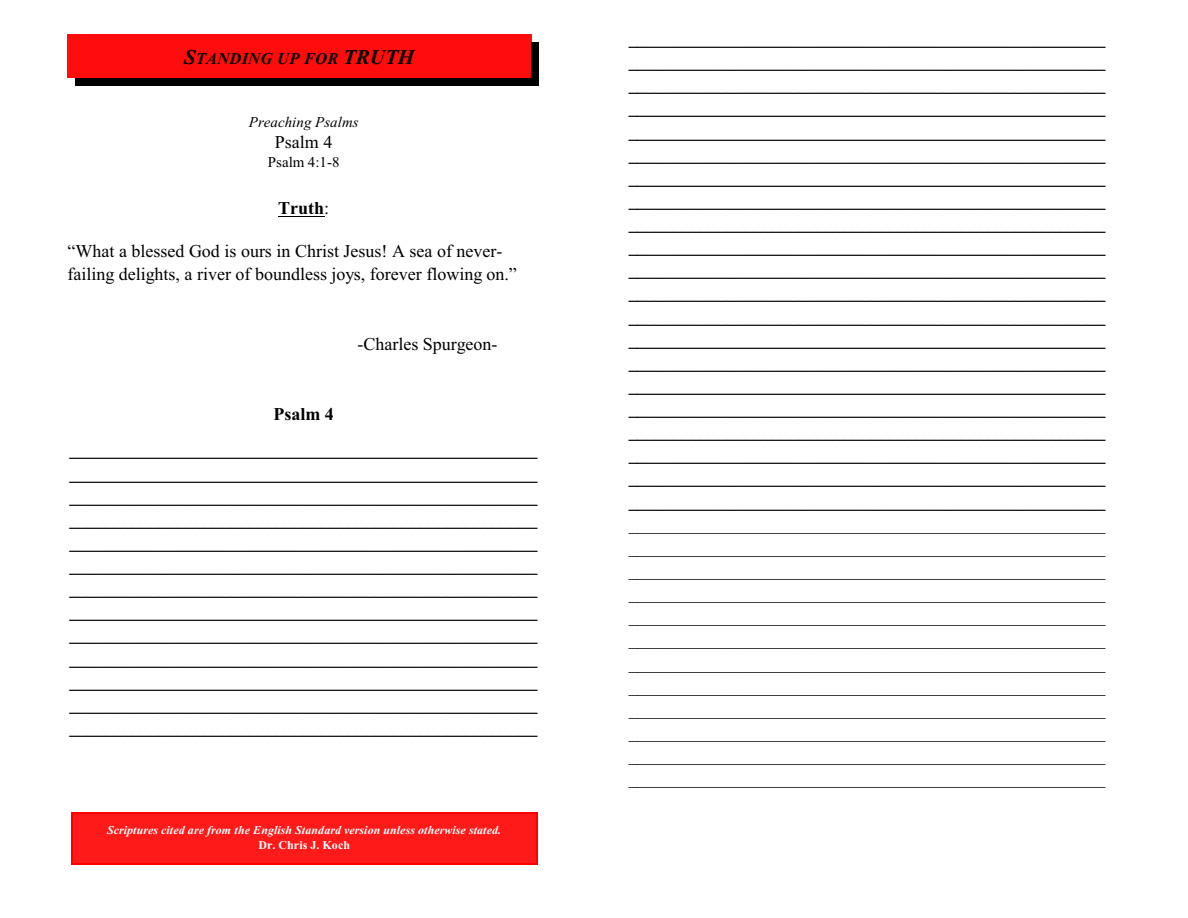
<style>
.page{position:relative;width:1188px;height:918px;background:#fff}
.page>*{position:absolute;margin:0;border:0;box-sizing:border-box;transform-origin:0 0}
.t1{font:700 18px/23.1px "Times New Roman";color:#000;text-align:justify}
.t2{font:18px/23.1px "Times New Roman";color:#000}
.t3{font:italic 700 16.5px "Times New Roman";letter-spacing:.015em;color:#000}
.t4{font:italic 15px "Times New Roman";color:#000}
.t5{font:15px "Times New Roman";color:#000}
.t6{font:italic 700 12px "Times New Roman";letter-spacing:.005em;color:#fff}
.t7{font:700 12px "Times New Roman";letter-spacing:.005em;color:#fff}
.s1{font-size:21px}
.s2{font-weight:400}
</style>
<div class="page">
<hr style="left:278px;top:216px;width:46px;height:1px;background:#000">
<div style="left:71px;top:812px;width:466px;height:53px;background:#ff1a1a"></div>
<hr style="left:71px;top:812px;width:2px;height:52px;background:#f00">
<hr style="left:536px;top:812px;width:1px;height:52px;background:#f00">
<hr style="left:71px;top:812px;width:466px;height:1px;background:#f00">
<hr style="left:71px;top:863px;width:466px;height:2px;background:#f00">
<div style="left:67px;top:35px;width:464px;height:43px;background:#ff0c0c"></div>
<div style="left:531px;top:43px;width:8px;height:43px;background:#000"></div>
<div style="left:75px;top:78px;width:464px;height:8px;background:#000"></div>
<p class="t3" style="left:184px;top:53px;width:232px"><span class="s1">S</span>TANDING UP FOR <span class="s1">TRUTH</span></p>
<p class="t4" style="left:249px;top:117px;width:111px">Preaching Psalms</p>
<p class="t2" style="left:275px;top:132px;width:59px">Psalm 4</p>
<p class="t5" style="left:268px;top:156px;width:73px">Psalm 4:1-8</p>
<p class="t1" style="left:278px;top:198px;width:53px">Truth<span class="s2">:</span></p>
<p class="t2" style="left:68px;top:241px;width:451px">“What a blessed God is ours in Christ Jesus! A sea of never&shy;failing delights, a river of boundless joys, forever flowing on.”</p>
<p class="t2" style="left:357px;top:334px;width:142px">-Charles Spurgeon-</p>
<p class="t1" style="left:70px;top:399px;width:470px;line-height:35.1px;text-align:center">Psalm 4 ____________________________________________________</p>
<p class="t1" style="left:70px;top:463px;width:470px">____________________________________________________ ____________________________________________________ ____________________________________________________ ____________________________________________________ ____________________________________________________ ____________________________________________________ ____________________________________________________ ____________________________________________________ ____________________________________________________ ____________________________________________________ ____________________________________________________ ____________________________________________________</p>
<p class="t6" style="left:107px;top:826px;width:396px">Scriptures cited are from the English Standard version unless otherwise stated.</p>
<p class="t7" style="left:258px;top:840px;width:93px">Dr. Chris J. Koch</p>
<p class="t1" style="left:629px;top:28px;width:478px">_____________________________________________________ _____________________________________________________ _____________________________________________________ _____________________________________________________ _____________________________________________________ _____________________________________________________ _____________________________________________________ _____________________________________________________ _____________________________________________________ _____________________________________________________ _____________________________________________________ _____________________________________________________ _____________________________________________________ _____________________________________________________ _____________________________________________________ _____________________________________________________ _____________________________________________________ _____________________________________________________ _____________________________________________________ _____________________________________________________ _____________________________________________________</p>
<p class="t2" style="left:629px;top:514px;width:478px;text-align:justify">_____________________________________________________ _____________________________________________________ _____________________________________________________ _____________________________________________________ _____________________________________________________ _____________________________________________________ _____________________________________________________ _____________________________________________________ _____________________________________________________ _____________________________________________________ _____________________________________________________ _____________________________________________________</p>
</div>
